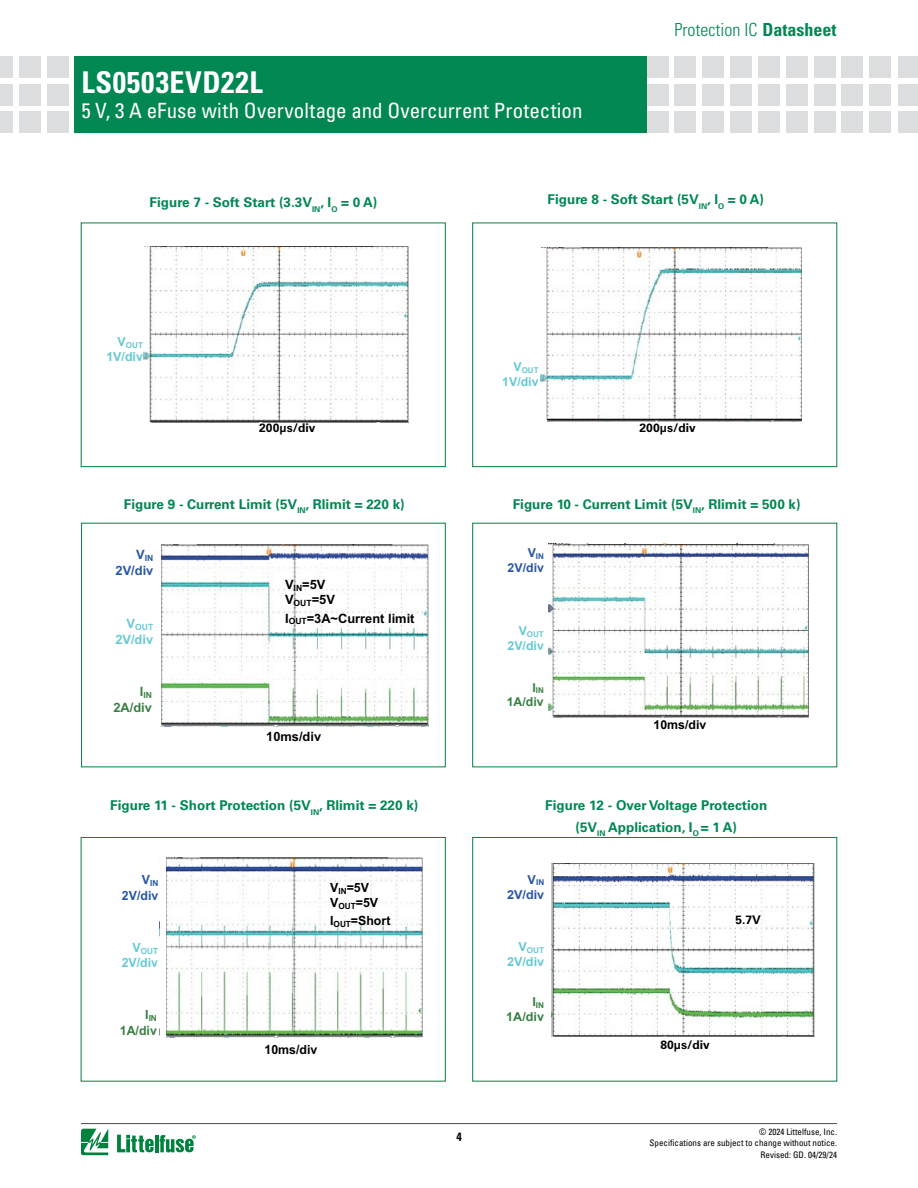
<style>
.page{position:relative;width:918px;height:1188px;background:#fff}
.page>*{position:absolute;margin:0;border:0;box-sizing:border-box;transform-origin:0 0}
.t1{font:700 condensed 30px "Univers LT Std";letter-spacing:.025em;color:#fff}
.t2{font:condensed 21px "Univers LT Std";color:#fff}
.t3{font:300 condensed 18px "Univers LT Std";color:#008752}
.t4{font:700 13.5px/21.6px "Univers LT Std";color:#008752;text-align:center}
.t5{font:700 12.9px/15.5px "Arial";color:#000}
.t6{font:700 12.9px "Arial";color:#2756a7}
.t7{font:700 12.9px "Arial";color:#397e44}
.t8{font:700 12.9px "Arial";color:#68cad4}
.t9{font:700 12.75px/15.1px "Arial";color:#000}
.t10{font:700 12.75px "Arial";color:#2756a7}
.t11{font:700 12.75px "Arial";color:#397e44}
.t12{font:700 12.75px "Arial";color:#68cad4}
.t13{font:700 12.45px "Arial";color:#000}
.t14{font:700 12.45px "Arial";color:#67c9d3}
.t15{font:700 12.3px "Arial";color:#000}
.t16{font:700 12.3px "Arial";color:#67c9d3}
.t17{font:700 12.3px "Arial";color:#2955a6}
.t18{font:700 12.3px "Arial";color:#377e44}
.t19{font:700 12px "Univers LT Std";color:#000}
.t20{font:700 condensed 12px "Univers LT Std";color:#000}
.t21{font:condensed 9px/10.8px "Univers LT Std";color:#000;text-align:right}
.t22{font:700 8.55px "Arial";color:#68cad4}
.t23{font:700 8.55px "Arial";color:#2756a7}
.t24{font:700 8.55px "Arial";color:#397e44}
.t25{font:700 8.4px "Arial";color:#68cad4}
.t26{font:700 8.4px "Arial";color:#2756a7}
.t27{font:700 8.4px "Arial";color:#397e44}
.t28{font:700 8.1px "Arial";color:#67c9d3}
.t29{font:700 7.95px "Arial";color:#67c9d3}
.t30{font:700 7.95px "Arial";color:#2955a6}
.t31{font:700 7.95px "Arial";color:#377e44}
.s1{font-weight:700}
</style>
<div class="page">
<div style="left:870px;top:56px;width:21px;height:21px;background:#dcddde"></div>
<div style="left:870px;top:84px;width:21px;height:21px;background:#dcddde"></div>
<div style="left:870px;top:112px;width:21px;height:21px;background:#dcddde"></div>
<div style="left:647px;top:56px;width:21px;height:21px;background:#dcddde"></div>
<div style="left:647px;top:84px;width:21px;height:21px;background:#dcddde"></div>
<div style="left:647px;top:112px;width:21px;height:21px;background:#dcddde"></div>
<div style="left:675px;top:56px;width:21px;height:21px;background:#dcddde"></div>
<div style="left:675px;top:84px;width:21px;height:21px;background:#dcddde"></div>
<div style="left:675px;top:112px;width:21px;height:21px;background:#dcddde"></div>
<div style="left:703px;top:56px;width:21px;height:21px;background:#dcddde"></div>
<div style="left:703px;top:84px;width:21px;height:21px;background:#dcddde"></div>
<div style="left:703px;top:112px;width:21px;height:21px;background:#dcddde"></div>
<div style="left:730px;top:56px;width:22px;height:21px;background:#dcddde"></div>
<div style="left:730px;top:84px;width:22px;height:21px;background:#dcddde"></div>
<div style="left:730px;top:112px;width:22px;height:21px;background:#dcddde"></div>
<div style="left:786px;top:56px;width:21px;height:21px;background:#dcddde"></div>
<div style="left:786px;top:84px;width:21px;height:21px;background:#dcddde"></div>
<div style="left:786px;top:112px;width:21px;height:21px;background:#dcddde"></div>
<div style="left:758px;top:56px;width:22px;height:21px;background:#dcddde"></div>
<div style="left:758px;top:84px;width:22px;height:21px;background:#dcddde"></div>
<div style="left:758px;top:112px;width:22px;height:21px;background:#dcddde"></div>
<div style="left:814px;top:56px;width:21px;height:21px;background:#dcddde"></div>
<div style="left:814px;top:84px;width:21px;height:21px;background:#dcddde"></div>
<div style="left:814px;top:112px;width:21px;height:21px;background:#dcddde"></div>
<div style="left:842px;top:56px;width:21px;height:21px;background:#dcddde"></div>
<div style="left:842px;top:84px;width:21px;height:21px;background:#dcddde"></div>
<div style="left:842px;top:112px;width:21px;height:21px;background:#dcddde"></div>
<div style="left:898px;top:56px;width:20px;height:21px;background:#dcddde"></div>
<div style="left:898px;top:84px;width:20px;height:21px;background:#dcddde"></div>
<div style="left:898px;top:112px;width:20px;height:21px;background:#dcddde"></div>
<div style="left:75px;top:56px;width:572px;height:77px;background:#008752"></div>
<div style="left:47px;top:56px;width:21px;height:21px;background:#dcddde"></div>
<div style="left:47px;top:84px;width:21px;height:21px;background:#dcddde"></div>
<div style="left:47px;top:112px;width:21px;height:21px;background:#dcddde"></div>
<div style="left:19px;top:56px;width:21px;height:21px;background:#dcddde"></div>
<div style="left:19px;top:84px;width:21px;height:21px;background:#dcddde"></div>
<div style="left:19px;top:112px;width:21px;height:21px;background:#dcddde"></div>
<div style="left:0;top:56px;width:13px;height:21px;background:#dcddde"></div>
<div style="left:0;top:84px;width:13px;height:21px;background:#dcddde"></div>
<div style="left:0;top:112px;width:13px;height:21px;background:#dcddde"></div>
<hr style="left:81px;top:1123px;width:756px;height:1px;background:#4d4d4f">
<svg style="left:81px;top:1129px;width:27px;height:26px"></svg>
<hr style="left:155px;top:1135px;width:3px;height:17px;background:#00823f">
<svg style="left:160px;top:1135px;width:36px;height:18px"></svg>
<svg style="left:117px;top:1135px;width:37px;height:17px"></svg>
<div style="left:81px;top:223px;width:365px;height:244px;border:1px solid #00823f"></div>
<div style="left:472px;top:223px;width:365px;height:244px;border:1px solid #00823f"></div>
<div style="left:472px;top:837px;width:365px;height:244px;border:1px solid #00823f"></div>
<img style="left:144px;top:246px;width:264px;height:176px">
<img style="left:540px;top:247px;width:262px;height:174px">
<img style="left:548px;top:543px;width:261px;height:174px">
<img style="left:552px;top:863px;width:263px;height:174px">
<div style="left:734px;top:912px;width:26px;height:15px;background:#fff"></div>
<img style="left:161px;top:544px;width:267px;height:182px">
<div style="left:81px;top:523px;width:365px;height:244px;border:1px solid #00823f"></div>
<img style="left:166px;top:858px;width:257px;height:180px">
<div style="left:81px;top:837px;width:365px;height:244px;border:1px solid #00823f"></div>
<h1 class="t1" style="left:81px;top:64px;width:183px">LS0503EVD22L</h1>
<h2 class="t2" style="left:81px;top:97px;width:503px">5 V, 3 A eFuse with Overvoltage and Overcurrent Protection</h2>
<h3 class="t3" style="left:674px;top:18px;width:163px">Protection IC <span class="s1">Datasheet</span></h3>
<p class="t4" style="left:150px;top:192px;width:229px">Figure 7 - Soft Start (3.3V<sub>IN</sub>, I<sub>O</sub> = 0 A)</p>
<p class="t4" style="left:548px;top:189px;width:218px">Figure 8 - Soft Start (5V<sub>IN</sub>, I<sub>O</sub> = 0 A)</p>
<p class="t28" style="left:118px;top:339px;width:27px"><sup>V</sup>OUT</p>
<p class="t14" style="left:106px;top:348px;width:38px">1V/div</p>
<p class="t29" style="left:513px;top:365px;width:27px"><sup>V</sup>OUT</p>
<p class="t16" style="left:502px;top:373px;width:38px">1V/div</p>
<p class="t19" style="left:259px;top:421px;width:58px">200μs/div</p>
<p class="t19" style="left:640px;top:421px;width:58px">200μs/div</p>
<p class="t13" style="left:262px;top:422px;width:58px">200us/div</p>
<p class="t15" style="left:647px;top:422px;width:58px">200us/div</p>
<p class="t4" style="left:124px;top:493px;width:282px">Figure 9 - Current Limit (5V<sub>IN</sub>, Rlimit = 220 k)</p>
<p class="t4" style="left:513px;top:493px;width:289px">Figure 10 - Current Limit (5V<sub>IN</sub>, Rlimit = 500 k)</p>
<p class="t23" style="left:136px;top:552px;width:19px"><sup>V</sup>IN</p>
<p class="t6" style="left:116px;top:561px;width:39px">2V/div</p>
<p class="t22" style="left:127px;top:621px;width:28px"><sup>V</sup>OUT</p>
<p class="t8" style="left:115px;top:630px;width:39px">2V/div</p>
<p class="t24" style="left:140px;top:689px;width:14px"><sup>I</sup>IN</p>
<p class="t7" style="left:113px;top:698px;width:40px">2A/div</p>
<p class="t5" style="left:285px;top:577px;width:51px">V<sub>IN</sub>=5V<br>V<sub>OUT</sub>=5V</p>
<p class="t5" style="left:285px;top:610px;width:131px">I<sub>OUT</sub>=3A~Current limit</p>
<p class="t5" style="left:266px;top:729px;width:56px">10ms/div</p>
<p class="t30" style="left:528px;top:551px;width:18px"><sup>V</sup>IN</p>
<p class="t17" style="left:508px;top:559px;width:38px">2V/div</p>
<p class="t29" style="left:519px;top:629px;width:27px"><sup>V</sup>OUT</p>
<p class="t16" style="left:508px;top:637px;width:38px">2V/div</p>
<p class="t31" style="left:532px;top:685px;width:13px"><sup>I</sup>IN</p>
<p class="t18" style="left:507px;top:693px;width:38px">1A/div</p>
<p class="t15" style="left:654px;top:716px;width:54px">10ms/div</p>
<p class="t4" style="left:110px;top:795px;width:310px">Figure 11 - Short Protection (5V<sub>IN</sub>, Rlimit = 220 k)</p>
<p class="t4" style="left:545px;top:795px;width:224px">Figure 12 - Over Voltage Protection (5V<sub>IN</sub> Application, I<sub>O</sub> = 1 A)</p>
<p class="t26" style="left:142px;top:877px;width:18px"><sup>V</sup>IN</p>
<p class="t10" style="left:122px;top:886px;width:38px">2V/div</p>
<p class="t25" style="left:133px;top:945px;width:27px"><sup>V</sup>OUT</p>
<p class="t12" style="left:122px;top:954px;width:38px">2V/div</p>
<p class="t27" style="left:145px;top:1012px;width:13px"><sup>I</sup>IN</p>
<p class="t11" style="left:120px;top:1021px;width:39px">1A/div</p>
<p class="t9" style="left:330px;top:880px;width:49px">V<sub>IN</sub>=5V<br>V<sub>OUT</sub>=5V</p>
<p class="t9" style="left:330px;top:913px;width:62px">I<sub>OUT</sub>=Short</p>
<p class="t9" style="left:265px;top:1042px;width:54px">10ms/div</p>
<p class="t20" style="left:456px;top:1129px;width:7px">4</p>
<p class="t30" style="left:528px;top:877px;width:18px"><sup>V</sup>IN</p>
<p class="t17" style="left:507px;top:886px;width:39px">2V/div</p>
<p class="t29" style="left:518px;top:945px;width:27px"><sup>V</sup>OUT</p>
<p class="t16" style="left:507px;top:953px;width:39px">2V/div</p>
<p class="t31" style="left:532px;top:999px;width:13px"><sup>I</sup>IN</p>
<p class="t18" style="left:506px;top:1008px;width:39px">1A/div</p>
<p class="t19" style="left:735px;top:913px;width:27px">5.7V</p>
<p class="t19" style="left:660px;top:1037px;width:51px">80μs/div</p>
<p class="t15" style="left:664px;top:1036px;width:52px">80us/div</p>
<p class="t21" style="left:650px;top:1126px;width:189px">© 2024 Littelfuse, Inc.<br>Specifications are subject to change without notice.</p>
<p class="t21" style="left:761px;top:1149px;width:78px">Revised: GD. 04/29/24</p>
</div>
